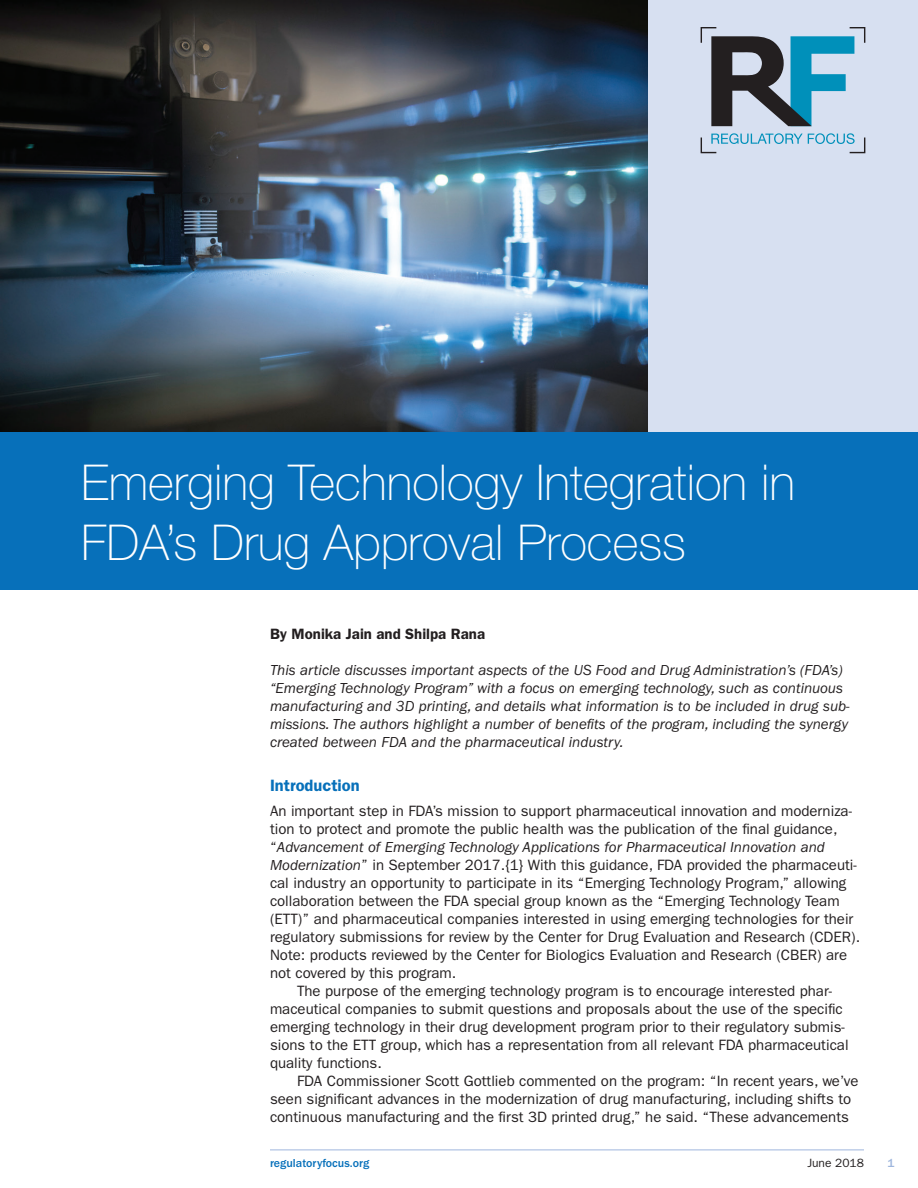
<style>
.page{position:relative;width:918px;height:1188px;background:#fff}
.page>*{position:absolute;margin:0;border:0;box-sizing:border-box;transform-origin:0 0}
.t1{font:100 49.5px/59.4px "Helvetica Neue LT Std";color:#fff}
.t2{font:600 16.5px "ITC Franklin Gothic Std";color:#0770ba}
.t3{font:15px "ITC Franklin Gothic Std";color:#231f20}
.t4{font:italic 15px/18px "ITC Franklin Gothic Std";color:#231f20}
.t5{font:600 15px "ITC Franklin Gothic Std";color:#231f20}
.t6{font:500 12px "ITC Franklin Gothic Std";color:#0770ba}
.t7{font:12px "ITC Franklin Gothic Std";color:#231f20}
.t8{font:500 12px "ITC Franklin Gothic Std";color:#9eb6dd}
.s1{font-style:normal}
.s2{font-style:italic}
</style>
<div class="page">
<hr style="left:270px;top:1150px;width:594px;height:1px;background:#9eb6dd">
<img style="left:0;top:0;width:648px;height:432px">
<div style="left:648px;top:0;width:270px;height:442px;background:#d7e0f1"></div>
<div style="left:0;top:432px;width:918px;height:158px;background:#0770ba"></div>
<svg style="left:701px;top:27px;width:164px;height:126px"></svg>
<h1 class="t1" style="left:81px;top:453px;width:716px">Emerging Technology Integration in<br>FDA’s Drug Approval Process</h1>
<p class="t5" style="left:270px;top:625px;width:217px">By Monika Jain and Shilpa Rana</p>
<p class="t4" style="left:270px;top:661px;width:581px">This article discusses important aspects of the US Food and Drug Administration’s (FDA’s) “Emerging Technology Program” with a focus on emerging technology, such as continuous manufacturing and 3D printing, and details what information is to be included in drug sub&shy;missions. The authors highlight a number of benefits of the program, including the synergy created between FDA and the pharmaceutical industry.</p>
<p class="t2" style="left:270px;top:776px;width:91px">Introduction</p>
<p class="t3" style="left:270px;top:802px;width:584px">An important step in FDA’s mission to support pharmaceutical innovation and moderniza-</p>
<p class="t3" style="left:270px;top:820px;width:569px">tion to protect and promote the public health was the publication of the final guidance,</p>
<p class="t4" style="left:270px;top:838px;width:557px"><span class="s1">“</span>Advancement of Emerging Technology Applications for Pharmaceutical Innovation and</p>
<p class="t3" style="left:270px;top:856px;width:588px"><span class="s2">Modernization</span>” in September 2017.{1} With this guidance, FDA provided the pharmaceuti-</p>
<p class="t3" style="left:270px;top:874px;width:578px">cal industry an opportunity to participate in its “Emerging Technology Program,” allowing</p>
<p class="t3" style="left:270px;top:892px;width:571px">collaboration between the FDA special group known as the “Emerging Technology Team</p>
<p class="t3" style="left:270px;top:910px;width:585px">(ETT)” and pharmaceutical companies interested in using emerging technologies for their</p>
<p class="t3" style="left:270px;top:928px;width:592px">regulatory submissions for review by the Center for Drug Evaluation and Research (CDER).</p>
<p class="t3" style="left:270px;top:946px;width:579px">Note: products reviewed by the Center for Biologics Evaluation and Research (CBER) are</p>
<p class="t3" style="left:270px;top:964px;width:188px">not covered by this program.</p>
<p class="t3" style="left:297px;top:982px;width:537px">The purpose of the emerging technology program is to encourage interested phar-</p>
<p class="t3" style="left:270px;top:1000px;width:574px">maceutical companies to submit questions and proposals about the use of the specific</p>
<p class="t3" style="left:270px;top:1018px;width:576px">emerging technology in their drug development program prior to their regulatory submis-</p>
<p class="t3" style="left:270px;top:1036px;width:580px">sions to the ETT group, which has a representation from all relevant FDA pharmaceutical</p>
<p class="t3" style="left:270px;top:1054px;width:113px">quality functions.</p>
<p class="t3" style="left:297px;top:1072px;width:563px">FDA Commissioner Scott Gottlieb commented on the program: “In recent years, we’ve</p>
<p class="t3" style="left:270px;top:1090px;width:583px">seen significant advances in the modernization of drug manufacturing, including shifts to</p>
<p class="t3" style="left:270px;top:1108px;width:580px">continuous manufacturing and the first 3D printed drug,” he said. “These advancements</p>
<p class="t6" style="left:270px;top:1156px;width:101px">regulatoryfocus.org</p>
<p class="t7" style="left:807px;top:1156px;width:58px">June 2018</p>
<p class="t8" style="left:887px;top:1156px;width:9px">1</p>
</div>
